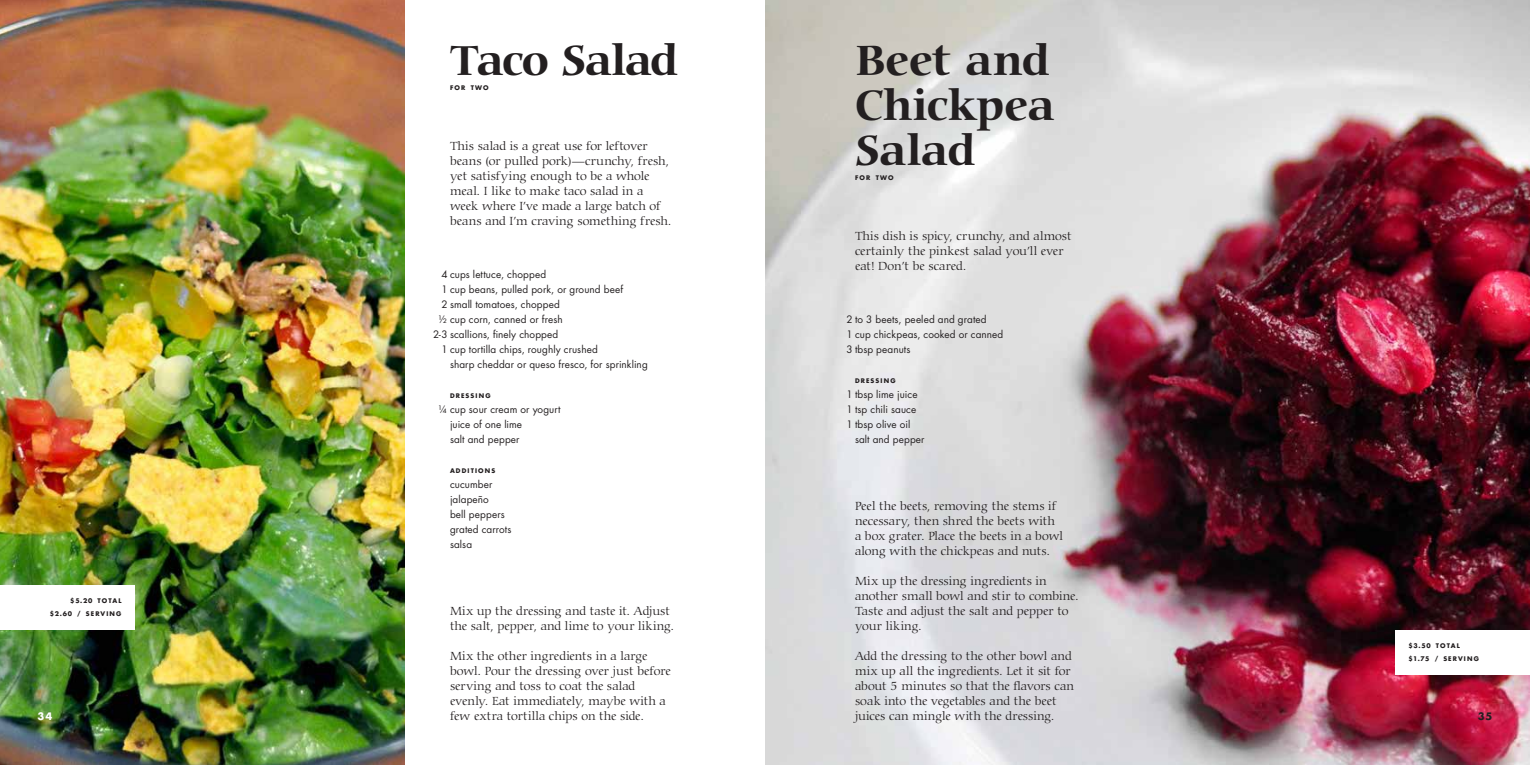
<style>
.page{position:relative;width:1530px;height:765px;background:#fff}
.page>*{position:absolute;margin:0;border:0;box-sizing:border-box;transform-origin:0 0}
.t1{font:700 45px/45px "Carmina BT";letter-spacing:-.02em;color:#231f20;text-align:justify}
.t2{font:700 45px "Carmina BT";letter-spacing:-.04em;color:#231f20}
.t3{font:300 12.5px/15px "Carmina BT";color:#231f20}
.t4{font:10px/15px "Futura";letter-spacing:.01em;color:#231f20}
.t5{font:10px "Futura Bold SC620";color:#fff}
.t6{font:10px "Futura Bold SC620";color:#231f20}
.t7{font:6.25px/13.1px "Futura Bold SC620";letter-spacing:.185em;color:#231f20;text-align:right}
</style>
<div class="page">
<img style="left:0;top:0;width:405px;height:765px">
<img style="left:765px;top:0;width:765px;height:765px">
<div style="left:0;top:585px;width:135px;height:45px;background:#fff"></div>
<div style="left:1395px;top:630px;width:135px;height:45px;background:#fff"></div>
<h1 class="t2" style="left:450px;top:34px;width:230px">Taco Salad</h1>
<p class="t7" style="left:450px;top:81px;width:40px">FOR TWO</p>
<p class="t3" style="left:450px;top:139px;width:223px">This salad is a great use for leftover beans (or pulled pork)—crunchy, fresh, yet satisfying enough to be a whole meal. I like to make taco salad in a week where I’ve made a large batch of beans and I’m craving something fresh.</p>
<h1 class="t1" style="left:855px;top:38px;width:201px">Beet and Chickpea Salad</h1>
<p class="t7" style="left:855px;top:171px;width:40px">FOR TWO</p>
<p class="t3" style="left:855px;top:229px;width:218px">This dish is spicy, crunchy, and almost certainly the pinkest salad you’ll ever eat! Don’t be scared.</p>
<p class="t4" style="left:441px;top:267px;width:106px">4 cups lettuce, chopped</p>
<p class="t4" style="left:441px;top:282px;width:183px">1 cup beans, pulled pork, or ground beef</p>
<p class="t4" style="left:441px;top:297px;width:120px">2 small tomatoes, chopped</p>
<p class="t4" style="left:438px;top:312px;width:126px">½ cup corn, canned or fresh</p>
<p class="t4" style="left:433px;top:327px;width:127px">2-3 scallions, finely chopped</p>
<p class="t4" style="left:441px;top:342px;width:158px">1 cup tortilla chips, roughly crushed</p>
<p class="t4" style="left:450px;top:357px;width:199px">sharp cheddar or queso fresco, for sprinkling</p>
<p class="t7" style="left:450px;top:389px;width:42px">DRESSING</p>
<p class="t4" style="left:450px;top:402px;width:112px;text-indent:-12px">¼ cup sour cream or yogurt juice of one lime<br>salt and pepper</p>
<p class="t7" style="left:450px;top:464px;width:47px">ADDITIONS</p>
<p class="t4" style="left:450px;top:477px;width:63px">cucumber jalapeño<br>bell peppers grated carrots salsa</p>
<p class="t4" style="left:846px;top:312px;width:159px">2 to 3 beets, peeled and grated<br>1 cup chickpeas, cooked or canned<br>3 tbsp peanuts</p>
<p class="t7" style="left:855px;top:374px;width:42px">DRESSING</p>
<p class="t4" style="left:846px;top:387px;width:73px">1 tbsp lime juice</p>
<p class="t4" style="left:846px;top:402px;width:72px">1 tsp chili sauce</p>
<p class="t4" style="left:846px;top:417px;width:66px">1 tbsp olive oil</p>
<p class="t4" style="left:855px;top:432px;width:71px">salt and pepper</p>
<p class="t3" style="left:855px;top:499px;width:209px">Peel the beets, removing the stems if necessary, then shred the beets with a box grater. Place the beets in a bowl along with the chickpeas and nuts.</p>
<p class="t3" style="left:855px;top:574px;width:225px">Mix up the dressing ingredients in another small bowl and stir to combine.<br>Taste and adjust the salt and pepper to your liking.</p>
<p class="t3" style="left:855px;top:649px;width:221px">Add the dressing to the other bowl and mix up all the ingredients. Let it sit for about 5 minutes so that the flavors can soak into the vegetables and the beet juices can mingle with the dressing.</p>
<p class="t7" style="left:50px;top:594px;width:73px">$5.20 TOTAL $2.60 / SERVING</p>
<p class="t3" style="left:450px;top:604px;width:226px">Mix up the dressing and taste it. Adjust the salt, pepper, and lime to your liking.</p>
<p class="t3" style="left:450px;top:649px;width:222px">Mix the other ingredients in a large bowl. Pour the dressing over just before serving and toss to coat the salad evenly. Eat immediately, maybe with a few extra tortilla chips on the side.</p>
<p class="t7" style="left:1409px;top:639px;width:72px;text-align:left">$3.50 TOTAL $1.75 / SERVING</p>
<p class="t5" style="left:38px;top:710px;width:16px">34</p>
<p class="t6" style="left:1478px;top:710px;width:16px">35</p>
</div>
